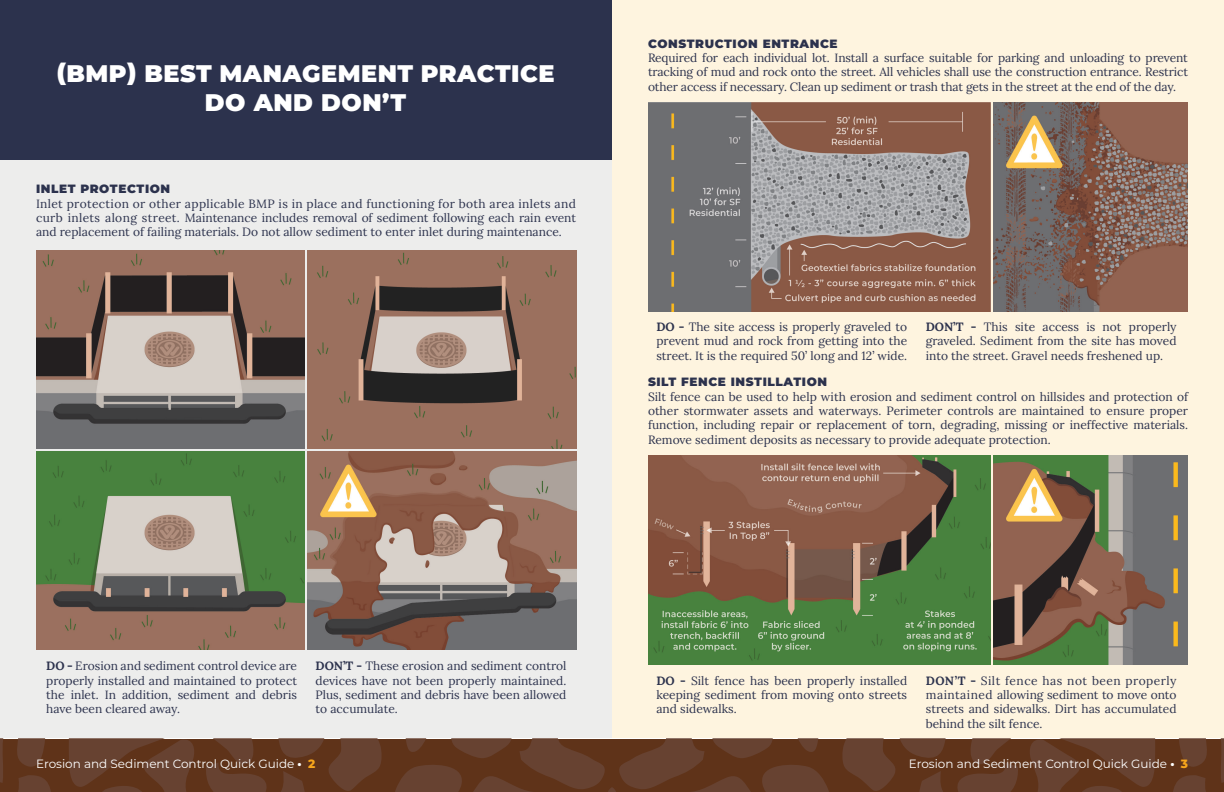
<style>
.page{position:relative;width:1224px;height:792px;background:#fff}
.page>*{position:absolute;margin:0;border:0;box-sizing:border-box;transform-origin:0 0}
.H3_-_Huge_Header{font:900 24px/28.8px "Montserrat";letter-spacing:.02em;color:#fff;text-align:center}
.P_-_Body_Copy{font:12px/14.4px "Lora";color:#2c324d;text-align:justify}
.t1{font:12px "Montserrat";color:#fff}
.H4_-_Header_for_Copy{font:900 12px "Montserrat";letter-spacing:.05em;color:#2c324d}
.s1{font-weight:700}
.s2{font-weight:900}
.s3{font-weight:800;color:#f7a61c}
</style>
<div class="page">
<div style="left:612px;top:0;width:612px;height:738px;background:#fef4df"></div>
<div style="left:0;top:0;width:612px;height:738px;background:#ededec"></div>
<svg style="left:0;top:739px;width:382px;height:53px;background:#623a24"></svg>
<svg style="left:842px;top:739px;width:382px;height:53px;background:#623a24"></svg>
<svg style="left:391px;top:739px;width:442px;height:53px;background:#623a24"></svg>
<img style="left:307px;top:451px;width:269px;height:199px">
<img style="left:36px;top:250px;width:269px;height:198px">
<img style="left:307px;top:250px;width:269px;height:198px">
<img style="left:36px;top:451px;width:269px;height:199px">
<div style="left:0;top:0;width:612px;height:159px;background:#2c324d"></div>
<img style="left:648px;top:102px;width:343px;height:209px">
<img style="left:994px;top:102px;width:194px;height:209px">
<img style="left:648px;top:455px;width:343px;height:209px">
<img style="left:994px;top:455px;width:194px;height:209px">
<p class="H3_-_Huge_Header" style="left:56px;top:58px;width:500px">(BMP) BEST MANAGEMENT PRACTICE<br>DO AND DON’T</p>
<p class="H4_-_Header_for_Copy" style="left:36px;top:180px;width:136px">INLET PROTECTION</p>
<p class="P_-_Body_Copy" style="left:36px;top:195px;width:542px">Inlet protection or other applicable BMP is in place and functioning for both area inlets and curb inlets along street. Maintenance includes removal of sediment following each rain event and replacement of failing materials. Do not allow sediment to enter inlet during maintenance.</p>
<p class="H4_-_Header_for_Copy" style="left:648px;top:34px;width:191px">CONSTRUCTION ENTRANCE</p>
<p class="P_-_Body_Copy" style="left:648px;top:50px;width:542px">Required for each individual lot. Install a surface suitable for parking and unloading to prevent tracking of mud and rock onto the street. All vehicles shall use the construction entrance. Restrict other access if necessary. Clean up sediment or trash that gets in the street at the end of the day.</p>
<p class="P_-_Body_Copy" style="left:656px;top:319px;width:252px"><span class="s1">DO -</span> The site access is properly graveled to prevent mud and rock from getting into the street. It is the required 50’ long and 12’ wide.</p>
<p class="P_-_Body_Copy" style="left:926px;top:319px;width:252px"><span class="s1">DON’T -</span> This site access is not properly graveled. Sediment from the site has moved into the street. Gravel needs freshened up.</p>
<p class="H4_-_Header_for_Copy" style="left:648px;top:373px;width:181px">SILT FENCE INSTILLATION</p>
<p class="P_-_Body_Copy" style="left:648px;top:388px;width:542px">Silt fence can be used to help with erosion and sediment control on hillsides and protection of other stormwater assets and waterways. Perimeter controls are maintained to ensure proper function, including repair or replacement of torn, degrading, missing or ineffective materials.<br>Remove sediment deposits as necessary to provide adequate protection.</p>
<p class="P_-_Body_Copy" style="left:46px;top:658px;width:252px"><span class="s1">DO -</span> Erosion and sediment control device are properly installed and maintained to protect the inlet. In addition, sediment and debris have been cleared away.</p>
<p class="P_-_Body_Copy" style="left:316px;top:658px;width:252px"><span class="s1">DON’T -</span> These erosion and sediment control devices have not been properly maintained.<br>Plus, sediment and debris have been allowed to accumulate.</p>
<p class="P_-_Body_Copy" style="left:656px;top:672px;width:252px"><span class="s1">DO -</span> Silt fence has been properly installed keeping sediment from moving onto streets and sidewalks.</p>
<p class="P_-_Body_Copy" style="left:926px;top:672px;width:252px"><span class="s1">DON’T -</span> Silt fence has not been properly maintained allowing sediment to move onto streets and sidewalks. Dirt has accumulated behind the silt fence.</p>
<p class="t1" style="left:36px;top:755px;width:281px">Erosion and Sediment Control Quick Guide <span class="s2">·</span> <span class="s3">2</span></p>
<p class="t1" style="left:909px;top:755px;width:281px">Erosion and Sediment Control Quick Guide <span class="s2">·</span> <span class="s3">3</span></p>
</div>
